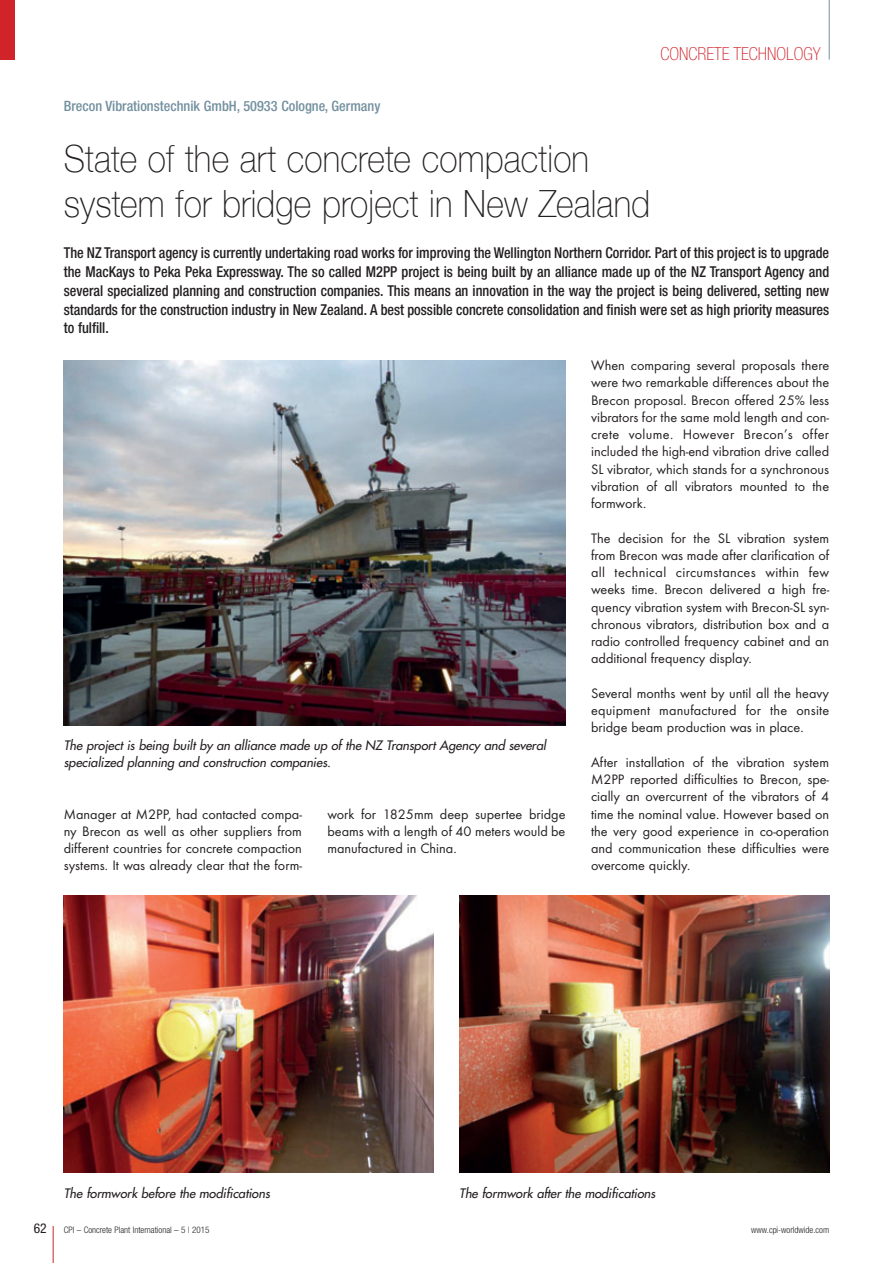
<style>
.page{position:relative;width:893px;height:1263px;background:#fff}
.page>*{position:absolute;margin:0;border:0;box-sizing:border-box;transform-origin:0 0}
.t1{font:100 37.5px/45px "Helvetica Neue";letter-spacing:.005em;color:#231f20;scale:.9 1}
.t2{font:100 condensed 18px "Helvetica Neue";color:#d1232a}
.t3{font:500 condensed 15px/18.8px "Helvetica Neue";color:#231f20;text-align:justify;scale:.95 1}
.t4{font:14.25px/17.2px "Futura T";color:#231f20;text-align:justify}
.t5{font:500 condensed 14.25px "Helvetica Neue";color:#73909f}
.t6{font:condensed 13.5px "Helvetica Neue";color:#231f20}
.t7{font:italic 12.75px/17.2px "Futura";letter-spacing:-.005em;color:#231f20}
.t8{font:300 condensed 9px "Helvetica Neue";color:#231f20}
</style>
<div class="page">
<hr style="left:53px;top:1226px;width:1px;height:37px;background:#d1232a">
<hr style="left:829px;top:0;width:1px;height:60px;background:#73909f">
<div style="left:0;top:0;width:15px;height:60px;background:#d1232a"></div>
<img style="left:64px;top:360px;width:502px;height:365px">
<img style="left:64px;top:895px;width:370px;height:278px">
<img style="left:459px;top:895px;width:370px;height:278px">
<p class="t2" style="left:660px;top:47px;width:162px">CONCRETE TECHNOLOGY</p>
<p class="t5" style="left:64px;top:101px;width:318px">Brecon Vibrationstechnik GmbH, 50933 Cologne, Germany</p>
<h1 class="t1" style="left:64px;top:136px;width:653px">State of the art concrete compaction system for bridge project in New Zealand</h1>
<p class="t3" style="left:64px;top:245px;width:807px">The NZ Transport agency is currently undertaking road works for improving the Wellington Northern Corridor. Part of this project is to upgrade the MacKays to Peka Peka Expressway. The so called M2PP project is being built by an alliance made up of the NZ Transport Agency and several specialized planning and construction companies. This means an innovation in the way the project is being delivered, setting new standards for the construction industry in New Zealand. A best possible concrete consolidation and finish were set as high priority measures to fulfill.</p>
<p class="t7" style="left:64px;top:737px;width:486px">The project is being built by an alliance made up of the NZ Transport Agency and several specialized planning and construction companies.</p>
<p class="t4" style="left:64px;top:806px;width:240px">Manager at M2PP, had contacted compa&shy;ny Brecon as well as other suppliers from different countries for concrete compaction systems. It was already clear that the form-</p>
<p class="t4" style="left:327px;top:806px;width:240px">work for 1825mm deep supertee bridge beams with a length of 40 meters would be manufactured in China.</p>
<p class="t4" style="left:591px;top:358px;width:240px">When comparing several proposals there were two remarkable differences about the Brecon proposal. Brecon offered 25% less vibrators for the same mold length and con&shy;crete volume. However Brecon’s offer included the high-end vibration drive called SL vibrator, which stands for a synchronous vibration of all vibrators mounted to the formwork.</p>
<p class="t4" style="left:591px;top:530px;width:240px">The decision for the SL vibration system from Brecon was made after clarification of all technical circumstances within few weeks time. Brecon delivered a high fre&shy;quency vibration system with Brecon-SL syn&shy;chronous vibrators, distribution box and a radio controlled frequency cabinet and an additional frequency display.</p>
<p class="t4" style="left:591px;top:686px;width:240px">Several months went by until all the heavy equipment manufactured for the onsite bridge beam production was in place.</p>
<p class="t4" style="left:591px;top:755px;width:240px">After installation of the vibration system M2PP reported difficulties to Brecon, spe&shy;cially an overcurrent of the vibrators of 4 time the nominal value. However based on the very good experience in co-operation and communication these difficulties were overcome quickly.</p>
<p class="t7" style="left:64px;top:1186px;width:210px">The formwork before the modifications</p>
<p class="t7" style="left:459px;top:1186px;width:200px">The formwork after the modifications</p>
<p class="t6" style="left:34px;top:1223px;width:14px">62</p>
<p class="t8" style="left:64px;top:1226px;width:147px">CPI – Concrete Plant International – 5 | 2015</p>
<p class="t8" style="left:751px;top:1226px;width:79px">www.cpi-worldwide.com</p>
</div>
